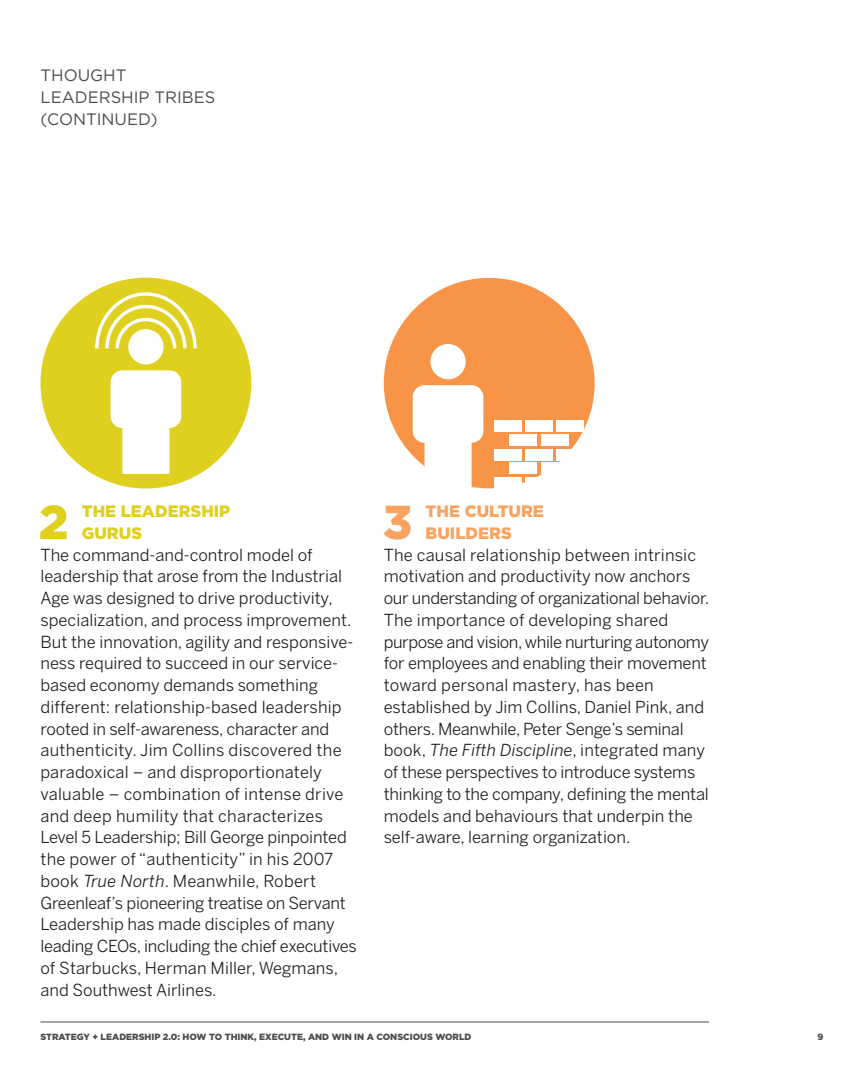
<style>
.page{position:relative;width:864px;height:1080px;background:#fff}
.page>*{position:absolute;margin:0;border:0;box-sizing:border-box;transform-origin:0 0}
.t1{font:900 47.55px "Gotham";color:#dfd01f}
.t2{font:900 47.55px "Gotham";color:#f9a360}
.t3{font:16.5px/21.8px "Benton Sans";color:#231f20}
.t4{font:16.5px/21.8px "Gotham";color:#4b4c4d}
.t5{font:900 16.5px/21.8px "Gotham";color:#dfd01f}
.t6{font:900 16.5px/21.8px "Gotham";color:#f9a360}
.t7{font:900 9px "Gotham";color:#4b4c4d}
.s1{font-style:italic}
</style>
<div class="page">
<hr style="left:40px;top:1022px;width:669px;height:1px;background:#4b4c4d">
<div style="left:40px;top:278px;width:211px;height:211px;background:#dfd01f;border-radius:50%"></div>
<svg style="left:93px;top:291px;width:105px;height:183px"></svg>
<div style="left:384px;top:278px;width:211px;height:210px;background:#f79447;border-radius:50%"></div>
<div style="left:494px;top:477px;width:28px;height:11px;background:#fff"></div>
<div style="left:494px;top:449px;width:28px;height:11px;background:#fff"></div>
<div style="left:494px;top:421px;width:28px;height:11px;background:#fff"></div>
<div style="left:509px;top:463px;width:28px;height:11px;background:#fff"></div>
<div style="left:509px;top:435px;width:28px;height:11px;background:#fff"></div>
<div style="left:525px;top:477px;width:28px;height:11px;background:#fff"></div>
<div style="left:525px;top:449px;width:28px;height:11px;background:#fff"></div>
<div style="left:525px;top:421px;width:28px;height:11px;background:#fff"></div>
<div style="left:556px;top:449px;width:28px;height:11px;background:#fff"></div>
<div style="left:556px;top:421px;width:28px;height:11px;background:#fff"></div>
<div style="left:541px;top:463px;width:28px;height:11px;background:#fff"></div>
<div style="left:541px;top:435px;width:28px;height:11px;background:#fff"></div>
<svg style="left:413px;top:344px;width:70px;height:145px"></svg>
<p class="t4" style="left:40px;top:64px;width:177px">THOUGHT<br>LEADERSHIP TRIBES (CON</p>
<p class="t4" style="left:86px;top:108px;width:22px">TINUED</p>
<p class="t4" style="left:151px;top:108px;width:9px">)</p>
<h1 class="t1" style="left:39px;top:495px;width:31px">2</h1>
<p class="t5" style="left:82px;top:500px;width:150px">THE LEADERSHIP<br>GURUS</p>
<p class="t3" style="left:40px;top:544px;width:318px">The command-and-control model of leadership that arose from the Industrial Age was designed to drive productivity, specialization, and process improvement.<br>But the innovation, agility and responsive&shy;ness required to succeed in our service&shy;based economy demands something different: relationship-based leadership rooted in self-awareness, character and authenticity. Jim Collins discovered the paradoxical – and disproportionately valuable – combination of intense drive and deep humility that characterizes Level 5 Leadership; Bill George pinpointed the power of “authenticity” in his 2007 book <span class="s1">True North</span>. Meanwhile, Robert Greenleaf’s pioneering treatise on Servant Leadership has made disciples of many leading CEOs, including the chief executives of Starbucks, Herman Miller, Wegmans, and Southwest Airlines.</p>
<h1 class="t2" style="left:383px;top:495px;width:31px">3</h1>
<p class="t6" style="left:426px;top:500px;width:120px">THE CULTURE<br>BUILDERS</p>
<p class="t3" style="left:384px;top:544px;width:327px">The causal relationship between intrinsic motivation and productivity now anchors our understanding of organizational behavior.<br>The importance of developing shared purpose and vision, while nurturing autonomy for employees and enabling their movement toward personal mastery, has been established by Jim Collins, Daniel Pink, and others. Meanwhile, Peter Senge’s seminal book, <span class="s1">The Fifth Discipline</span>, integrated many of these perspectives to introduce systems thinking to the company, defining the mental models and behaviours that underpin the self-aware, learning organization.</p>
<p class="t7" style="left:40px;top:1031px;width:432px">STRATEGY + LEADERSHIP 2.0: HOW TO THINK, EXECUTE, AND WIN IN A CONSCIOUS WORLD</p>
<p class="t7" style="left:818px;top:1031px;width:7px">9</p>
</div>
